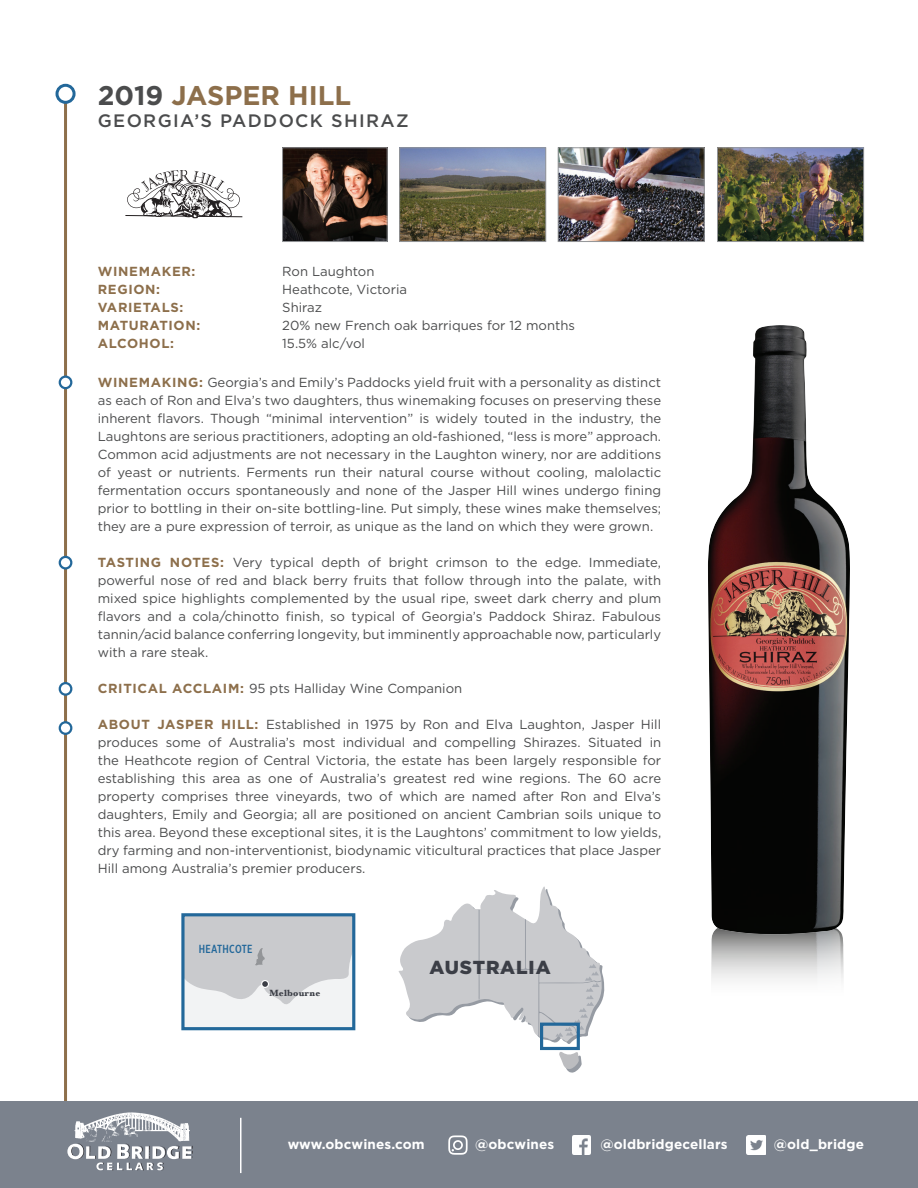
<style>
.page{position:relative;width:918px;height:1188px;background:#fff}
.page>*{position:absolute;margin:0;border:0;box-sizing:border-box;transform-origin:0 0}
.t1{font:700 27px "Gotham";color:#8d6f4b}
.t2{font:900 18.75px "Gotham";letter-spacing:.05em;color:#3b3e46}
.t3{font:500 18px "Gotham";letter-spacing:.075em;color:#4b4c4d}
.space{font:700 13.5px "Gotham";letter-spacing:.01em;color:#fff}
.Tasting_Notes_Paragr{font:13.2px/18px "Gotham";color:#4b4c4d;text-align:justify}
.Tasting_Notes_Paragr-2{font:700 13.2px "Gotham";letter-spacing:.05em;color:#8d6f4b}
.t4{font:500 11.7px "Gotham X Narrow";letter-spacing:.025em;color:#23689a}
.t5{font:700 9.45px "Baskerville";letter-spacing:.025em;color:#3b3e46}
.s1{color:#4b4c4d}
.s2{font-weight:700;color:#8d6f4b}
</style>
<div class="page">
<img style="left:711px;top:934px;width:133px;height:47px">
<img style="left:708px;top:325px;width:142px;height:609px">
<svg style="left:125px;top:170px;width:118px;height:48px"></svg>
<hr style="left:64px;top:85px;width:3px;height:1026px;background:#8d6f4b">
<img style="left:284px;top:149px;width:102px;height:91px">
<div style="left:282px;top:147px;width:106px;height:95px;border:1px solid #939598"></div>
<img style="left:560px;top:149px;width:143px;height:91px">
<div style="left:558px;top:147px;width:147px;height:95px;border:1px solid #939598"></div>
<img style="left:401px;top:149px;width:143px;height:91px">
<div style="left:399px;top:147px;width:147px;height:95px;border:1px solid #939598"></div>
<div style="left:57px;top:85px;width:17px;height:17px;background:#fff;border-radius:50%"></div>
<div style="left:56px;top:84px;width:20px;height:20px;border:3px solid #23689a;border-radius:50%"></div>
<img style="left:719px;top:149px;width:143px;height:91px">
<div style="left:717px;top:147px;width:147px;height:95px;border:1px solid #939598"></div>
<div style="left:60px;top:557px;width:11px;height:11px;background:#fff;border-radius:50%"></div>
<div style="left:59px;top:556px;width:13px;height:14px;border:2px solid #23689a;border-radius:50%"></div>
<div style="left:60px;top:683px;width:11px;height:12px;background:#fff;border-radius:50%"></div>
<div style="left:59px;top:682px;width:13px;height:14px;border:2px solid #23689a;border-radius:50%"></div>
<div style="left:60px;top:722px;width:11px;height:12px;background:#fff;border-radius:50%"></div>
<div style="left:59px;top:721px;width:13px;height:14px;border:2px solid #23689a;border-radius:50%"></div>
<div style="left:60px;top:377px;width:11px;height:11px;background:#fff;border-radius:50%"></div>
<div style="left:59px;top:376px;width:13px;height:13px;border:2px solid #23689a;border-radius:50%"></div>
<div style="left:183px;top:915px;width:171px;height:114px;background:#f2f3f4"></div>
<svg style="left:185px;top:917px;width:166px;height:87px"></svg>
<div style="left:181px;top:913px;width:174px;height:117px;border:3px solid #23689a"></div>
<svg style="left:559px;top:1052px;width:23px;height:21px"></svg>
<svg style="left:399px;top:887px;width:206px;height:157px"></svg>
<div style="left:540px;top:1023px;width:40px;height:27px;border:3px solid #23689a"></div>
<div style="left:0;top:1102px;width:918px;height:86px;background:#7b828d"></div>
<img style="left:572px;top:1136px;width:19px;height:18px">
<img style="left:747px;top:1135px;width:19px;height:20px">
<svg style="left:448px;top:1135px;width:20px;height:20px"></svg>
<svg style="left:67px;top:1145px;width:4px;height:13px"></svg>
<img style="left:74px;top:1112px;width:115px;height:30px">
<img style="left:71px;top:1144px;width:122px;height:27px">
<hr style="left:240px;top:1118px;width:2px;height:55px;background:#fff">
<p class="t1" style="left:98px;top:78px;width:255px"><span class="s1">2019</span> JASPER HILL</p>
<p class="t3" style="left:98px;top:109px;width:312px">GEORGIA’S PADDOCK SHIRAZ</p>
<p class="Tasting_Notes_Paragr-2" style="left:98px;top:263px;width:99px">WINEMAKER:</p>
<p class="Tasting_Notes_Paragr" style="left:282px;top:262px;width:94px">Ron Laughton</p>
<p class="Tasting_Notes_Paragr-2" style="left:98px;top:281px;width:64px">REGION:</p>
<p class="Tasting_Notes_Paragr" style="left:282px;top:280px;width:126px">Heathcote, Victoria</p>
<p class="Tasting_Notes_Paragr-2" style="left:98px;top:299px;width:87px">VARIETALS:</p>
<p class="Tasting_Notes_Paragr" style="left:282px;top:298px;width:41px">Shiraz</p>
<p class="Tasting_Notes_Paragr-2" style="left:98px;top:317px;width:104px">MATURATION:</p>
<p class="Tasting_Notes_Paragr" style="left:282px;top:316px;width:294px">20% new French oak barriques for 12 months</p>
<p class="Tasting_Notes_Paragr-2" style="left:98px;top:335px;width:78px">ALCOHOL:</p>
<p class="Tasting_Notes_Paragr" style="left:282px;top:334px;width:84px">15.5% alc/vol</p>
<p class="Tasting_Notes_Paragr" style="left:98px;top:373px;width:565px"><span class="s2">WINEMAKING:</span> Georgia’s and Emily’s Paddocks yield fruit with a personality as distinct as each of Ron and Elva’s two daughters, thus winemaking focuses on preserving these inherent flavors. Though “minimal intervention” is widely touted in the industry, the Laughtons are serious practitioners, adopting an old-fashioned, “less is more” approach.<br>Common acid adjustments are not necessary in the Laughton winery, nor are additions of yeast or nutrients. Ferments run their natural course without cooling, malolactic fermentation occurs spontaneously and none of the Jasper Hill wines undergo fining prior to bottling in their on-site bottling-line. Put simply, these wines make themselves; they are a pure expression of terroir, as unique as the land on which they were grown.</p>
<p class="Tasting_Notes_Paragr" style="left:98px;top:553px;width:565px"><span class="s2">TASTING NOTES:</span> Very typical depth of bright crimson to the edge. Immediate, powerful nose of red and black berry fruits that follow through into the palate, with mixed spice highlights complemented by the usual ripe, sweet dark cherry and plum flavors and a cola/chinotto finish, so typical of Georgia’s Paddock Shiraz. Fabulous tannin/acid balance conferring longevity, but imminently approachable now, particularly with a rare steak.</p>
<p class="Tasting_Notes_Paragr" style="left:98px;top:679px;width:366px"><span class="s2">CRITICAL ACCLAIM:</span> 95 pts Halliday Wine Companion</p>
<p class="Tasting_Notes_Paragr" style="left:98px;top:715px;width:565px"><span class="s2">ABOUT JASPER HILL:</span> Established in 1975 by Ron and Elva Laughton, Jasper Hill produces some of Australia’s most individual and compelling Shirazes. Situated in the Heathcote region of Central Victoria, the estate has been largely responsible for establishing this area as one of Australia’s greatest red wine regions. The 60 acre property comprises three vineyards, two of which are named after Ron and Elva’s daughters, Emily and Georgia; all are positioned on ancient Cambrian soils unique to this area. Beyond these exceptional sites, it is the Laughtons’ commitment to low yields, dry farming and non-interventionist, biodynamic viticultural practices that place Jasper Hill among Australia’s premier producers.</p>
<p class="t4" style="left:199px;top:942px;width:55px">HEATHCOTE</p>
<p class="t5" style="left:269px;top:986px;width:53px">Melbourne</p>
<p class="t2" style="left:429px;top:954px;width:123px">AUSTRALIA</p>
<p class="space" style="left:288px;top:1135px;width:139px">www.obcwines.com</p>
<p class="space" style="left:475px;top:1135px;width:81px">@obcwines</p>
<p class="space" style="left:600px;top:1135px;width:129px">@oldbridgecellars</p>
<p class="space" style="left:774px;top:1135px;width:92px">@old_bridge</p>
</div>
